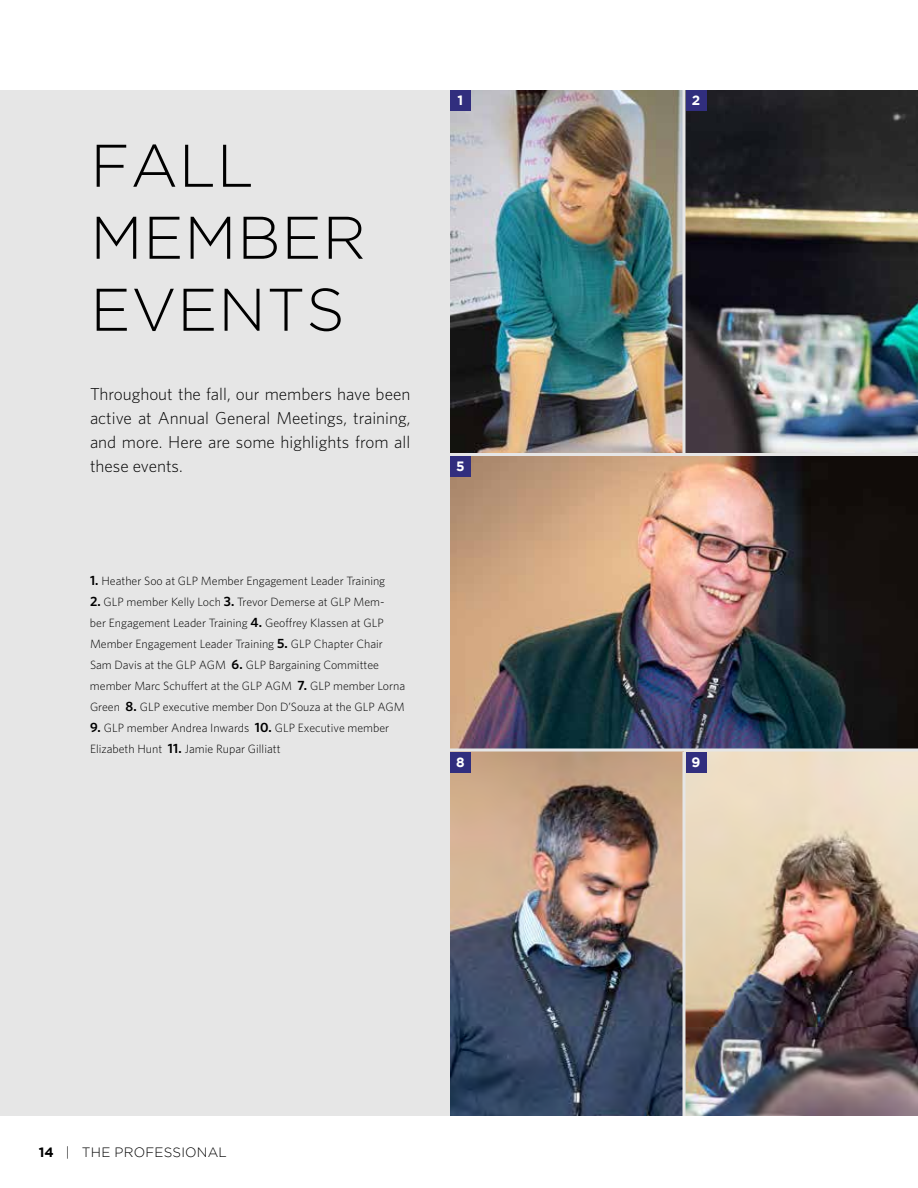
<style>
.page{position:relative;width:918px;height:1188px;background:#fff}
.page>*{position:absolute;margin:0;border:0;box-sizing:border-box;transform-origin:0 0}
.t1{font:300 60px/72px "Gotham";letter-spacing:.015em;color:#000}
.t2{font:300 17.25px/24px "Whitney";color:#000;text-align:justify}
.t3{font:300 13.5px "Gotham";letter-spacing:.015em;color:#000}
.t4{font:700 13.5px "Gotham";color:#fff}
.t5{font:300 12px/21px "Whitney";color:#000}
.s1{font-weight:600;font-size:13.5px}
.s2{font-weight:700}
</style>
<div class="page">
<img style="left:450px;top:90px;width:468px;height:658px">
<div style="left:0;top:90px;width:450px;height:1026px;background:#e6e6e6"></div>
<img style="left:450px;top:752px;width:468px;height:364px">
<svg style="left:682px;top:752px;width:4px;height:364px"></svg>
<svg style="left:682px;top:90px;width:4px;height:363px"></svg>
<div style="left:450px;top:90px;width:21px;height:21px;background:#312e7e"></div>
<div style="left:686px;top:90px;width:21px;height:21px;background:#312e7e"></div>
<div style="left:450px;top:456px;width:21px;height:21px;background:#312e7e"></div>
<div style="left:450px;top:752px;width:21px;height:21px;background:#312e7e"></div>
<div style="left:686px;top:752px;width:21px;height:21px;background:#312e7e"></div>
<svg style="left:450px;top:748px;width:468px;height:4px;background:#cdcbca"></svg>
<hr style="left:437px;top:453px;width:481px;height:3px;background:#e6e6e6">
<h1 class="t1" style="left:90px;top:129px;width:277px">FALL<br>MEMBER<br>EVENTS</h1>
<h2 class="t2" style="left:90px;top:382px;width:322px">Throughout the fall, our members have been active at Annual General Meetings, training, and more. Here are some highlights from all these events.</h2>
<p class="t5" style="left:90px;top:570px;width:297px"><span class="s1">1.</span> Heather Soo at GLP Member Engagement Leader Training</p>
<p class="t5" style="left:90px;top:591px;width:317px"><span class="s1">2.</span> GLP member Kelly Loch <span class="s1">3.</span> Trevor Demerse at GLP Mem-<br>ber Engagement Leader Training <span class="s1">4.</span> Geoffrey Klassen at GLP Member Engagement Leader Training <span class="s1">5.</span> GLP Chapter Chair Sam Davis at the GLP AGM <span class="s1">6.</span> GLP Bargaining Committee member Marc Schuffert at the GLP AGM <span class="s1">7.</span> GLP member Lorna Green <span class="s1">8.</span> GLP executive member Don D’Souza at the GLP AGM</p>
<p class="t5" style="left:90px;top:717px;width:301px"><span class="s1">9.</span> GLP member Andrea Inwards <span class="s1">10.</span> GLP Executive member<br>Elizabeth Hunt <span class="s1">11.</span> Jamie Rupar Gilliatt</p>
<p class="t4" style="left:458px;top:93px;width:7px">1</p>
<p class="t4" style="left:692px;top:93px;width:10px">2</p>
<p class="t4" style="left:456px;top:459px;width:10px">5</p>
<p class="t4" style="left:456px;top:755px;width:10px">8</p>
<p class="t4" style="left:692px;top:755px;width:10px">9</p>
<p class="t3" style="left:39px;top:1145px;width:190px"><span class="s2">14</span> | THE PROFESSIONAL</p>
</div>
